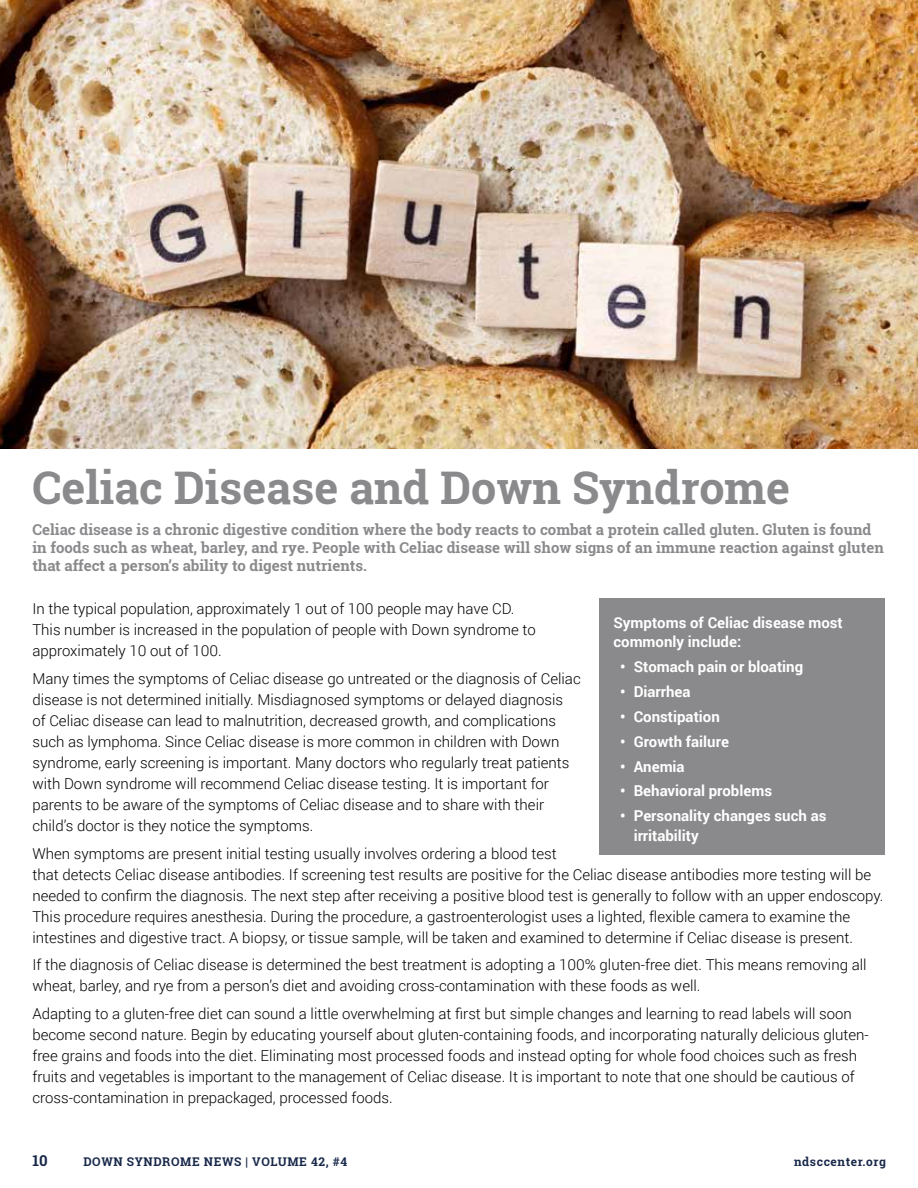
<style>
.page{position:relative;width:918px;height:1188px;background:#fff}
.page>*{position:absolute;margin:0;border:0;box-sizing:border-box;transform-origin:0 0}
.t1{font:700 45px "Roboto Slab";color:#8a8a8d}
.t2{font:300 15px/21px "Roboto";color:#000}
.t3{font:700 15px/18px "Roboto Slab";color:#8a8a8d}
.t4{font:700 15px/19.5px "Roboto";color:#fff}
.t5{font:700 15px "Roboto Slab";color:#18284a}
.t6{font:700 12px "Roboto Slab";letter-spacing:.05em;color:#18284a}
</style>
<div class="page">
<img style="left:0;top:0;width:918px;height:448px">
<div style="left:600px;top:598px;width:285px;height:256px;background:#8a8a8d"></div>
<h1 class="t1" style="left:32px;top:457px;width:759px">Celiac Disease and Down Syndrome</h1>
<p class="t3" style="left:32px;top:521px;width:853px">Celiac disease is a chronic digestive condition where the body reacts to combat a protein called gluten. Gluten is found in foods such as wheat, barley, and rye. People with Celiac disease will show signs of an immune reaction against gluten that affect a person’s ability to digest nutrients.</p>
<p class="t2" style="left:32px;top:598px;width:505px">In the typical population, approximately 1 out of 100 people may have CD.<br>This number is increased in the population of people with Down syndrome to approximately 10 out of 100.</p>
<p class="t2" style="left:32px;top:667px;width:550px">Many times the symptoms of Celiac disease go untreated or the diagnosis of Celiac disease is not determined initially. Misdiagnosed symptoms or delayed diagnosis<br>of Celiac disease can lead to malnutrition, decreased growth, and complications such as lymphoma. Since Celiac disease is more common in children with Down syndrome, early screening is important. Many doctors who regularly treat patients with Down syndrome will recommend Celiac disease testing. It is important for parents to be aware of the symptoms of Celiac disease and to share with their child’s doctor is they notice the symptoms.</p>
<p class="t2" style="left:32px;top:842px;width:853px">When symptoms are present initial testing usually involves ordering a blood test<br>that detects Celiac disease antibodies. If screening test results are positive for the Celiac disease antibodies more testing will be needed to confirm the diagnosis. The next step after receiving a positive blood test is generally to follow with an upper endoscopy.<br>This procedure requires anesthesia. During the procedure, a gastroenterologist uses a lighted, flexible camera to examine the intestines and digestive tract. A biopsy, or tissue sample, will be taken and examined to determine if Celiac disease is present.</p>
<p class="t2" style="left:32px;top:954px;width:836px">If the diagnosis of Celiac disease is determined the best treatment is adopting a 100% gluten-free diet. This means removing all wheat, barley, and rye from a person’s diet and avoiding cross-contamination with these foods as well.</p>
<p class="t2" style="left:32px;top:1003px;width:838px">Adapting to a gluten-free diet can sound a little overwhelming at first but simple changes and learning to read labels will soon become second nature. Begin by educating yourself about gluten-containing foods, and incorporating naturally delicious gluten&shy;free grains and foods into the diet. Eliminating most processed foods and instead opting for whole food choices such as fresh fruits and vegetables is important to the management of Celiac disease. It is important to note that one should be cautious of cross-contamination in prepackaged, processed foods.</p>
<p class="t4" style="left:613px;top:612px;width:231px">Symptoms of Celiac disease most commonly include:</p>
<p class="t4" style="left:620px;top:656px;width:184px">• Stomach pain or bloating</p>
<p class="t4" style="left:620px;top:681px;width:72px">• Diarrhea</p>
<p class="t4" style="left:620px;top:706px;width:101px">• Constipation</p>
<p class="t4" style="left:620px;top:731px;width:110px">• Growth failure</p>
<p class="t4" style="left:620px;top:756px;width:66px">• Anemia</p>
<p class="t4" style="left:620px;top:781px;width:153px">• Behavioral problems</p>
<p class="t4" style="left:634px;top:806px;width:194px;text-indent:-14px">• Personality changes such as irritability</p>
<p class="t5" style="left:32px;top:1150px;width:17px">10</p>
<p class="t6" style="left:83px;top:1153px;width:265px">DOWN SYNDROME NEWS | VOLUME 42, #4</p>
<p class="t6" style="left:794px;top:1153px;width:93px">ndsccenter.org</p>
</div>
